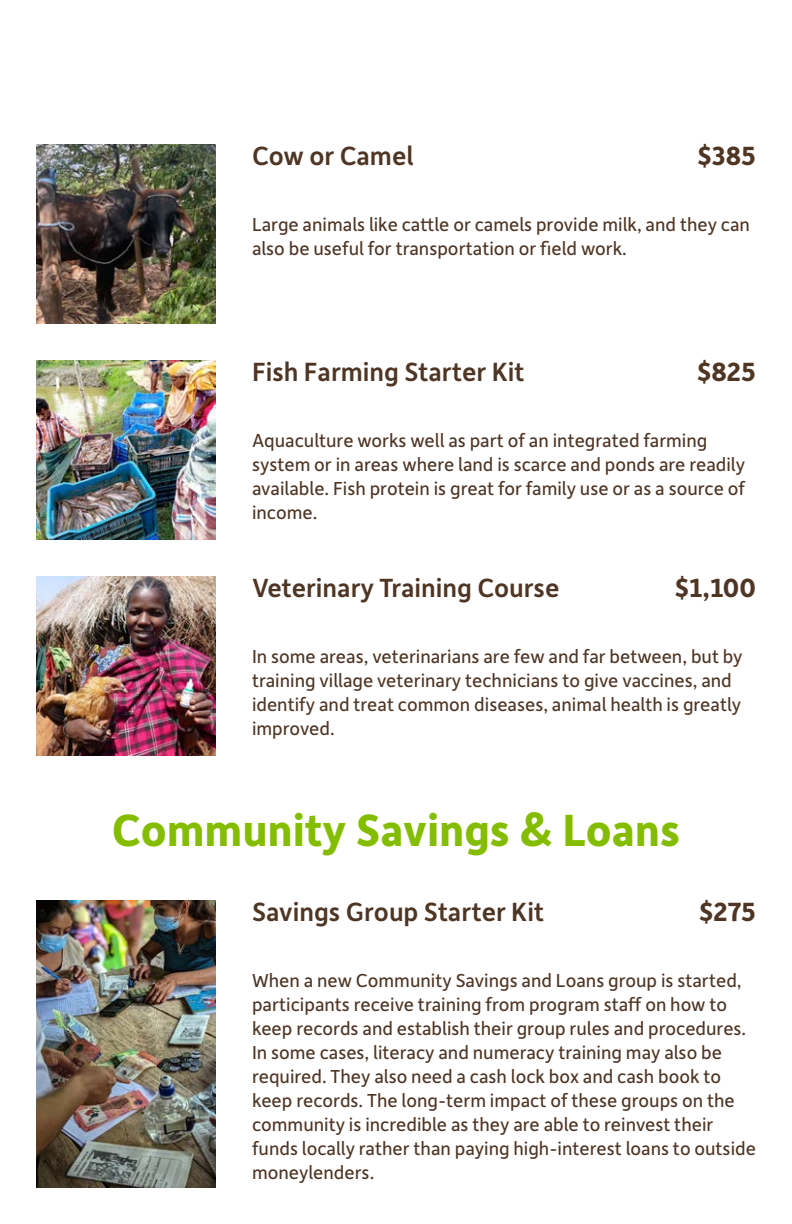
<style>
.page{position:relative;width:792px;height:1224px;background:#fff}
.page>*{position:absolute;margin:0;border:0;box-sizing:border-box;transform-origin:0 0}
.t1{font:700 48px "Depot New";color:#84bd00}
.t2{font:500 28px "Depot New";color:#4e3524}
.t3{font:700 28px "Depot New";color:#4e3524}
.t4{font:20px/24px "Depot New";color:#4e3524}
</style>
<div class="page">
<img style="left:36px;top:144px;width:180px;height:180px">
<img style="left:36px;top:360px;width:180px;height:180px">
<img style="left:36px;top:576px;width:180px;height:180px">
<img style="left:36px;top:900px;width:180px;height:288px">
<p class="t2" style="left:252px;top:138px;width:163px">Cow or Camel</p>
<p class="t3" style="left:698px;top:138px;width:60px">$385</p>
<p class="t4" style="left:252px;top:212px;width:500px">Large animals like cattle or camels provide milk, and they can also be useful for transportation or field work.</p>
<p class="t2" style="left:252px;top:354px;width:274px">Fish Farming Starter Kit</p>
<p class="t3" style="left:697px;top:354px;width:60px">$825</p>
<p class="t4" style="left:252px;top:428px;width:495px">Aquaculture works well as part of an integrated farming system or in areas where land is scarce and ponds are readily available. Fish protein is great for family use or as a source of income.</p>
<p class="t2" style="left:252px;top:570px;width:309px">Veterinary Training Course</p>
<p class="t3" style="left:675px;top:570px;width:82px">$1,100</p>
<p class="t4" style="left:252px;top:644px;width:492px">In some areas, veterinarians are few and far between, but by training village veterinary technicians to give vaccines, and identify and treat common diseases, animal health is greatly improved.</p>
<p class="t1" style="left:112px;top:799px;width:570px">Community Savings &amp; Loans</p>
<p class="t2" style="left:252px;top:894px;width:294px">Savings Group Starter Kit</p>
<p class="t3" style="left:699px;top:894px;width:58px">$275</p>
<p class="t4" style="left:252px;top:968px;width:506px">When a new Community Savings and Loans group is started, participants receive training from program staff on how to keep records and establish their group rules and procedures.<br>In some cases, literacy and numeracy training may also be required. They also need a cash lock box and cash book to keep records. The long-term impact of these groups on the community is incredible as they are able to reinvest their funds locally rather than paying high-interest loans to outside moneylenders.</p>
</div>
